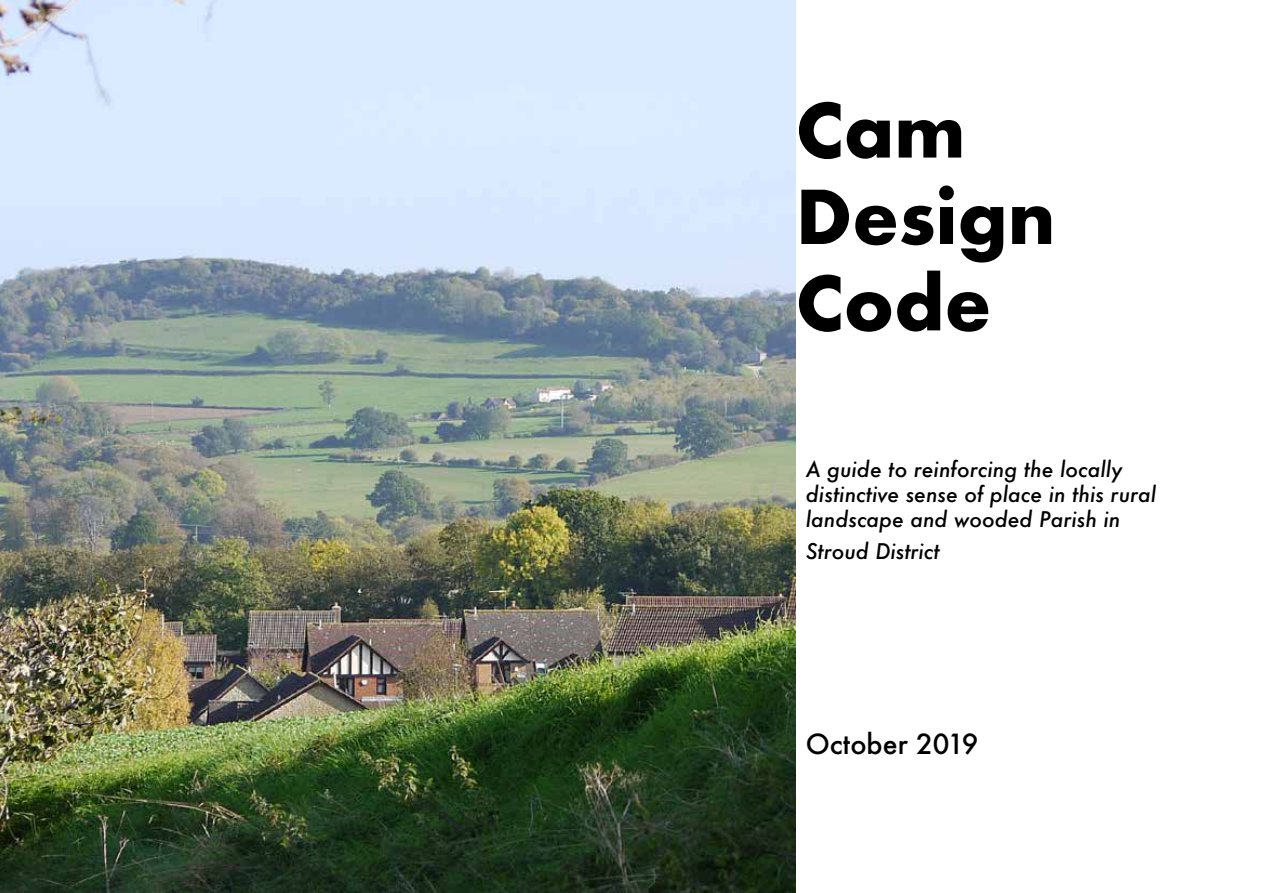
<style>
.page{position:relative;width:1263px;height:893px;background:#fff}
.page>*{position:absolute;margin:0;border:0;box-sizing:border-box;transform-origin:0 0}
.t1{font:700 72px/86.4px "Futura";color:#000}
.t2{font:500 27px "Futura";color:#000}
.t3{font:italic 500 21px/25.2px "Futura";color:#000}
</style>
<div class="page">
<img style="left:0;top:1px;width:796px;height:891px">
<h1 class="t1" style="left:796px;top:87px;width:261px">Cam<br>Design<br>Code</h1>
<p class="t3" style="left:806px;top:456px;width:352px">A guide to reinforcing the locally distinctive sense of place in this rural landscape and wooded Parish in</p>
<p class="t3" style="left:806px;top:539px;width:135px">Stroud District</p>
<p class="t2" style="left:806px;top:725px;width:174px">October 2019</p>
</div>
